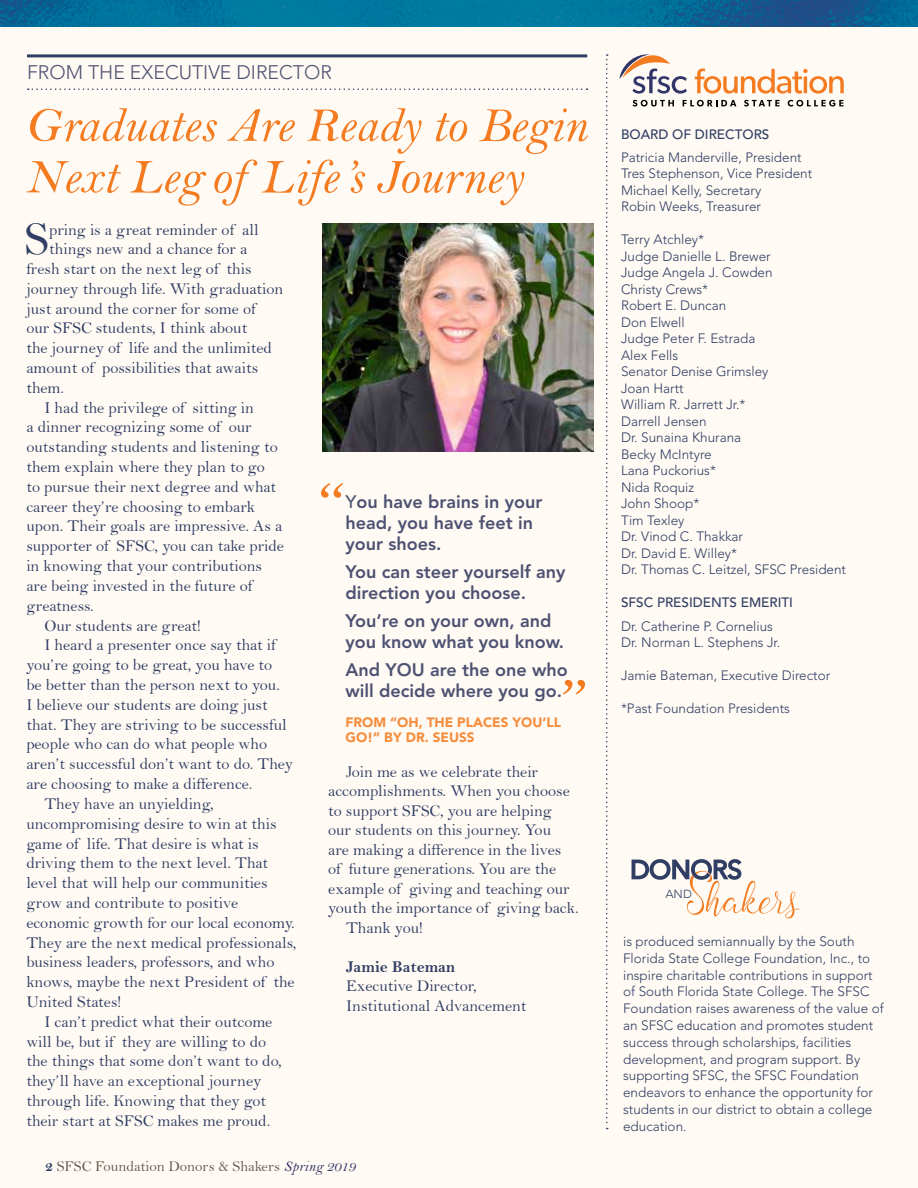
<style>
.page{position:relative;width:918px;height:1188px;background:#fffaf3}
.page>*{position:absolute;margin:0;border:0;box-sizing:border-box;transform-origin:0 0}
.t1{font:47.25px "Bell";color:#303e64}
.Cutline_Avenir_9pt_h{font:300 19.5px "Avenir LT Std";color:#4d5172}
.Cutline_Avenir_9pt_h-2{font:800 18px/21px "Avenir LT Std";color:#4d5172}
.t2{font:16.5px/19.8px "Bell";color:#303e64}
.t3{font:16.5px "Bell MT Bold";color:#303e64}
.t4{font:15px "Bell";color:#605a50}
.Cutline_Avenir_9pt_h-3{font:300 13.5px/16.8px "Avenir LT Std";color:#303e64}
.Cutline_Avenir_9pt_h-4{font:500 13.5px "Avenir LT Std";color:#303e64}
.Cutline_Avenir_9pt_h-5{font:900 13.5px/15px "Avenir LT Std";color:#f68d3d}
.t5{font:300 11.7px "Avenir LT Std";color:#303e64}
.s1{font-weight:500}
.s2{font-family:"Bell MT Bold";color:#303e64}
.s3{font-family:"Bell MT Italic";color:#323467}
</style>
<div class="page">
<svg style="left:632px;top:859px;width:167px;height:60px"></svg>
<img style="left:0;top:0;width:918px;height:27px">
<svg style="left:606px;top:54px;width:2px;height:1075px"></svg>
<hr style="left:27px;top:54px;width:560px;height:3px;background:#303e64">
<svg style="left:28px;top:88px;width:559px;height:2px"></svg>
<svg style="left:619px;top:54px;width:68px;height:40px"></svg>
<svg style="left:695px;top:69px;width:149px;height:25px"></svg>
<svg style="left:633px;top:100px;width:41px;height:7px"></svg>
<svg style="left:683px;top:100px;width:53px;height:7px"></svg>
<svg style="left:744px;top:100px;width:36px;height:7px"></svg>
<svg style="left:788px;top:100px;width:56px;height:7px"></svg>
<img style="left:322px;top:224px;width:272px;height:227px">
<svg style="left:321px;top:483px;width:22px;height:15px"></svg>
<svg style="left:563px;top:680px;width:22px;height:14px"></svg>
<svg style="left:30px;top:108px;width:187px;height:34px"></svg>
<svg style="left:227px;top:109px;width:68px;height:32px"></svg>
<svg style="left:307px;top:108px;width:115px;height:46px"></svg>
<svg style="left:436px;top:113px;width:31px;height:28px"></svg>
<svg style="left:479px;top:108px;width:109px;height:46px"></svg>
<svg style="left:26px;top:161px;width:95px;height:32px"></svg>
<svg style="left:130px;top:161px;width:76px;height:45px"></svg>
<svg style="left:214px;top:160px;width:126px;height:46px"></svg>
<svg style="left:351px;top:160px;width:14px;height:33px"></svg>
<svg style="left:377px;top:161px;width:147px;height:44px"></svg>
<p class="Cutline_Avenir_9pt_h" style="left:27px;top:61px;width:306px">FROM THE EXECUTIVE DIRECTOR</p>
<p class="t1" style="left:24px;top:211px;width:26px">S</p>
<p class="t2" style="left:49px;top:219px;width:211px">pring is a great reminder of all</p>
<p class="t2" style="left:49px;top:239px;width:200px">things new and a chance for a</p>
<p class="t2" style="left:26px;top:259px;width:227px">fresh start on the next leg of this</p>
<p class="t2" style="left:26px;top:278px;width:258px">journey through life. With graduation</p>
<p class="t2" style="left:26px;top:298px;width:231px">just around the corner for some of</p>
<p class="t2" style="left:26px;top:318px;width:223px">our SFSC students, I think about</p>
<p class="t2" style="left:26px;top:338px;width:247px">the journey of life and the unlimited</p>
<p class="t2" style="left:26px;top:358px;width:233px">amount of possibilities that awaits</p>
<p class="t2" style="left:26px;top:378px;width:39px">them.</p>
<p class="t2" style="left:26px;top:397px;width:259px;text-indent:18px">I had the privilege of sitting in<br>a dinner recognizing some of our outstanding students and listening to them explain where they plan to go<br>to pursue their next degree and what career they’re choosing to embark upon. Their goals are impressive. As a supporter of SFSC, you can take pride in knowing that your contributions are being invested in the future of greatness.</p>
<p class="t2" style="left:44px;top:615px;width:158px">Our students are great!</p>
<p class="t2" style="left:26px;top:635px;width:268px;text-indent:18px">I heard a presenter once say that if you’re going to be great, you have to<br>be better than the person next to you.<br>I believe our students are doing just that. They are striving to be successful people who can do what people who aren’t successful don’t want to do. They are choosing to make a difference.</p>
<p class="t2" style="left:26px;top:794px;width:271px;text-indent:18px">They have an unyielding, uncompromising desire to win at this game of life. That desire is what is driving them to the next level. That level that will help our communities grow and contribute to positive economic growth for our local economy.<br>They are the next medical professionals, business leaders, professors, and who knows, maybe the next President of the United States!</p>
<p class="t2" style="left:26px;top:1012px;width:257px;text-indent:18px">I can’t predict what their outcome will be, but if they are willing to do the things that some don’t want to do, they’ll have an exceptional journey through life. Knowing that they got their start at SFSC makes me proud.</p>
<p class="Cutline_Avenir_9pt_h-2" style="left:346px;top:492px;width:198px"><span class="s1">Y</span>ou have brains in your head, you have feet in your shoes.</p>
<p class="Cutline_Avenir_9pt_h-2" style="left:346px;top:561px;width:221px">You can steer yourself any direction you choose.</p>
<p class="Cutline_Avenir_9pt_h-2" style="left:346px;top:610px;width:220px">You’re on your own, and you know what you know.</p>
<p class="Cutline_Avenir_9pt_h-2" style="left:346px;top:659px;width:224px">And YOU are the one who will decide where you go.</p>
<p class="Cutline_Avenir_9pt_h-5" style="left:346px;top:714px;width:217px">FROM “OH, THE PLACES YOU’LL<br>GO!” BY DR. SEUSS</p>
<p class="t2" style="left:328px;top:762px;width:252px;text-indent:18px">Join me as we celebrate their accomplishments. When you choose to support SFSC, you are helping our students on this journey. You<br>are making a difference in the lives<br>of future generations. You are the example of giving and teaching our youth the importance of giving back.</p>
<p class="t2" style="left:346px;top:917px;width:78px">Thank you!</p>
<p class="t3" style="left:346px;top:957px;width:111px">Jamie Bateman</p>
<p class="t2" style="left:346px;top:976px;width:132px">Executive Director,</p>
<p class="t2" style="left:346px;top:995px;width:182px">Institutional Advancement</p>
<p class="t4" style="left:45px;top:1157px;width:312px"><span class="s2">2</span> SFSC Foundation Donors &amp; Shakers <span class="s3">Spring 2019</span></p>
<p class="Cutline_Avenir_9pt_h-4" style="left:621px;top:126px;width:150px">BOARD OF DIRECTORS</p>
<p class="Cutline_Avenir_9pt_h-3" style="left:621px;top:149px;width:182px">Patricia Manderville, President</p>
<p class="Cutline_Avenir_9pt_h-3" style="left:621px;top:165px;width:193px">Tres Stephenson, Vice President</p>
<p class="Cutline_Avenir_9pt_h-3" style="left:621px;top:182px;width:142px">Michael Kelly, Secretary</p>
<p class="Cutline_Avenir_9pt_h-3" style="left:621px;top:198px;width:142px">Robin Weeks, Treasurer</p>
<p class="Cutline_Avenir_9pt_h-3" style="left:621px;top:231px;width:85px">Terry Atchley*</p>
<p class="Cutline_Avenir_9pt_h-3" style="left:621px;top:248px;width:151px">Judge Danielle L. Brewer</p>
<p class="Cutline_Avenir_9pt_h-3" style="left:621px;top:264px;width:153px">Judge Angela J. Cowden</p>
<p class="Cutline_Avenir_9pt_h-3" style="left:621px;top:281px;width:89px">Christy Crews*</p>
<p class="Cutline_Avenir_9pt_h-3" style="left:621px;top:297px;width:107px">Robert E. Duncan</p>
<p class="Cutline_Avenir_9pt_h-3" style="left:621px;top:314px;width:65px">Don Elwell</p>
<p class="Cutline_Avenir_9pt_h-3" style="left:621px;top:330px;width:136px">Judge Peter F. Estrada</p>
<p class="Cutline_Avenir_9pt_h-3" style="left:621px;top:347px;width:59px">Alex Fells</p>
<p class="Cutline_Avenir_9pt_h-3" style="left:621px;top:363px;width:149px">Senator Denise Grimsley</p>
<p class="Cutline_Avenir_9pt_h-3" style="left:621px;top:380px;width:64px">Joan Hartt</p>
<p class="Cutline_Avenir_9pt_h-3" style="left:621px;top:396px;width:126px">William R. Jarrett Jr.*</p>
<p class="Cutline_Avenir_9pt_h-3" style="left:621px;top:413px;width:87px">Darrell Jensen</p>
<p class="Cutline_Avenir_9pt_h-3" style="left:621px;top:429px;width:122px">Dr. Sunaina Khurana</p>
<p class="Cutline_Avenir_9pt_h-3" style="left:621px;top:446px;width:92px">Becky McIntyre</p>
<p class="Cutline_Avenir_9pt_h-3" style="left:621px;top:462px;width:97px">Lana Puckorius*</p>
<p class="Cutline_Avenir_9pt_h-3" style="left:621px;top:479px;width:75px">Nida Roquiz</p>
<p class="Cutline_Avenir_9pt_h-3" style="left:621px;top:495px;width:80px">John Shoop*</p>
<p class="Cutline_Avenir_9pt_h-3" style="left:621px;top:512px;width:65px">Tim Texley</p>
<p class="Cutline_Avenir_9pt_h-3" style="left:621px;top:528px;width:124px">Dr. Vinod C. Thakkar</p>
<p class="Cutline_Avenir_9pt_h-3" style="left:621px;top:545px;width:118px">Dr. David E. Willey*</p>
<p class="Cutline_Avenir_9pt_h-3" style="left:621px;top:561px;width:227px">Dr. Thomas C. Leitzel, SFSC President</p>
<p class="Cutline_Avenir_9pt_h-4" style="left:621px;top:595px;width:174px">SFSC PRESIDENTS EMERITI</p>
<p class="Cutline_Avenir_9pt_h-3" style="left:621px;top:618px;width:154px">Dr. Catherine P. Cornelius</p>
<p class="Cutline_Avenir_9pt_h-3" style="left:621px;top:634px;width:161px">Dr. Norman L. Stephens Jr.</p>
<p class="Cutline_Avenir_9pt_h-3" style="left:621px;top:667px;width:211px">Jamie Bateman, Executive Director</p>
<p class="Cutline_Avenir_9pt_h-3" style="left:621px;top:700px;width:171px">*Past Foundation Presidents</p>
<p class="t5" style="left:665px;top:887px;width:28px">AND</p>
<p class="Cutline_Avenir_9pt_h-3" style="left:623px;top:933px;width:262px">is produced semiannually by the South Florida State College Foundation, Inc., to inspire charitable contributions in support of South Florida State College. The SFSC Foundation raises awareness of the value of an SFSC education and promotes student success through scholarships, facilities development, and program support. By supporting SFSC, the SFSC Foundation endeavors to enhance the opportunity for students in our district to obtain a college education.</p>
</div>
